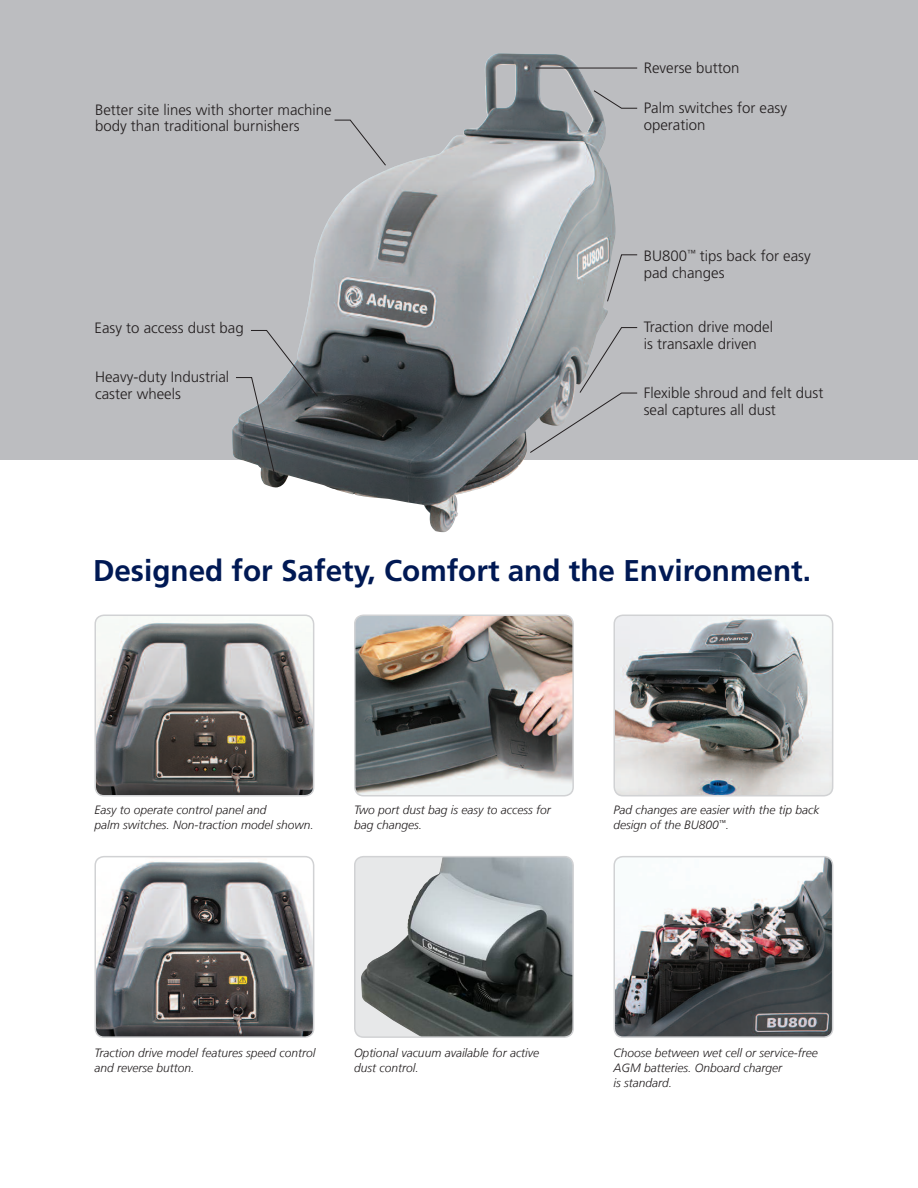
<style>
.page{position:relative;width:918px;height:1188px;background:#fff}
.page>*{position:absolute;margin:0;border:0;box-sizing:border-box;transform-origin:0 0}
.t1{font:700 30px "Frutiger LT Std";color:#001954}
.t2{font:300 15px/16.8px "Frutiger LT Std";color:#231f20}
.t3{font:italic 300 12px/15px "Frutiger LT";color:#231f20}
</style>
<div class="page">
<div style="left:0;top:0;width:918px;height:460px;background:#bcbdc0"></div>
<img style="left:614px;top:615px;width:219px;height:181px;border-radius:9px">
<div style="left:614px;top:615px;width:219px;height:181px;border:2px solid #d1d2d4;border-radius:9px"></div>
<img style="left:355px;top:615px;width:218px;height:181px;border-radius:9px">
<div style="left:354px;top:615px;width:220px;height:181px;border:2px solid #d1d2d4;border-radius:9px"></div>
<img style="left:95px;top:615px;width:219px;height:181px;border-radius:9px">
<div style="left:95px;top:615px;width:219px;height:181px;border:2px solid #d1d2d4;border-radius:9px"></div>
<img style="left:614px;top:857px;width:219px;height:180px;border-radius:9px">
<div style="left:614px;top:856px;width:219px;height:182px;border:2px solid #d1d2d4;border-radius:9px"></div>
<img style="left:361px;top:859px;width:210px;height:176px">
<div style="left:354px;top:856px;width:220px;height:182px;border:2px solid #d1d2d4;border-radius:9px"></div>
<img style="left:95px;top:857px;width:219px;height:180px;border-radius:9px">
<div style="left:95px;top:856px;width:219px;height:182px;border:2px solid #d1d2d4;border-radius:9px"></div>
<img style="left:232px;top:53px;width:384px;height:479px">
<hr style="left:536px;top:68px;width:101px;height:1px;background:#231f20">
<svg style="left:593px;top:90px;width:45px;height:19px"></svg>
<svg style="left:607px;top:254px;width:31px;height:48px"></svg>
<svg style="left:334px;top:120px;width:52px;height:46px"></svg>
<svg style="left:236px;top:330px;width:82px;height:144px"></svg>
<svg style="left:530px;top:327px;width:108px;height:126px"></svg>
<p class="t2" style="left:95px;top:102px;width:238px">Better site lines with shorter machine body than traditional burnishers</p>
<p class="t2" style="left:95px;top:321px;width:151px">Easy to access dust bag</p>
<p class="t2" style="left:95px;top:370px;width:136px">Heavy-duty Industrial caster wheels</p>
<p class="t2" style="left:644px;top:60px;width:97px">Reverse button</p>
<p class="t2" style="left:644px;top:101px;width:145px">Palm switches for easy operation</p>
<p class="t2" style="left:644px;top:248px;width:169px">BU800<sup>™</sup> tips back for easy pad changes</p>
<p class="t2" style="left:644px;top:320px;width:131px">Traction drive model is transaxle driven</p>
<p class="t2" style="left:644px;top:386px;width:181px">Flexible shroud and felt dust seal captures all dust</p>
<h1 class="t1" style="left:93px;top:558px;width:719px">Designed for Safety, Comfort and the Environment.</h1>
<p class="t3" style="left:94px;top:803px;width:221px">Easy to operate control panel and<br>palm switches. Non-traction model shown.</p>
<p class="t3" style="left:354px;top:803px;width:198px">Two port dust bag is easy to access for bag changes.</p>
<p class="t3" style="left:614px;top:803px;width:208px">Pad changes are easier with the tip back design of the BU800<sup>™</sup>.</p>
<p class="t3" style="left:94px;top:1046px;width:222px">Traction drive model features speed control and reverse button.</p>
<p class="t3" style="left:614px;top:1046px;width:206px">Choose between wet cell or service-free<br>AGM batteries. Onboard charger<br>is standard.</p>
<p class="t3" style="left:354px;top:1046px;width:187px">Optional vacuum available for active dust control.</p>
</div>
